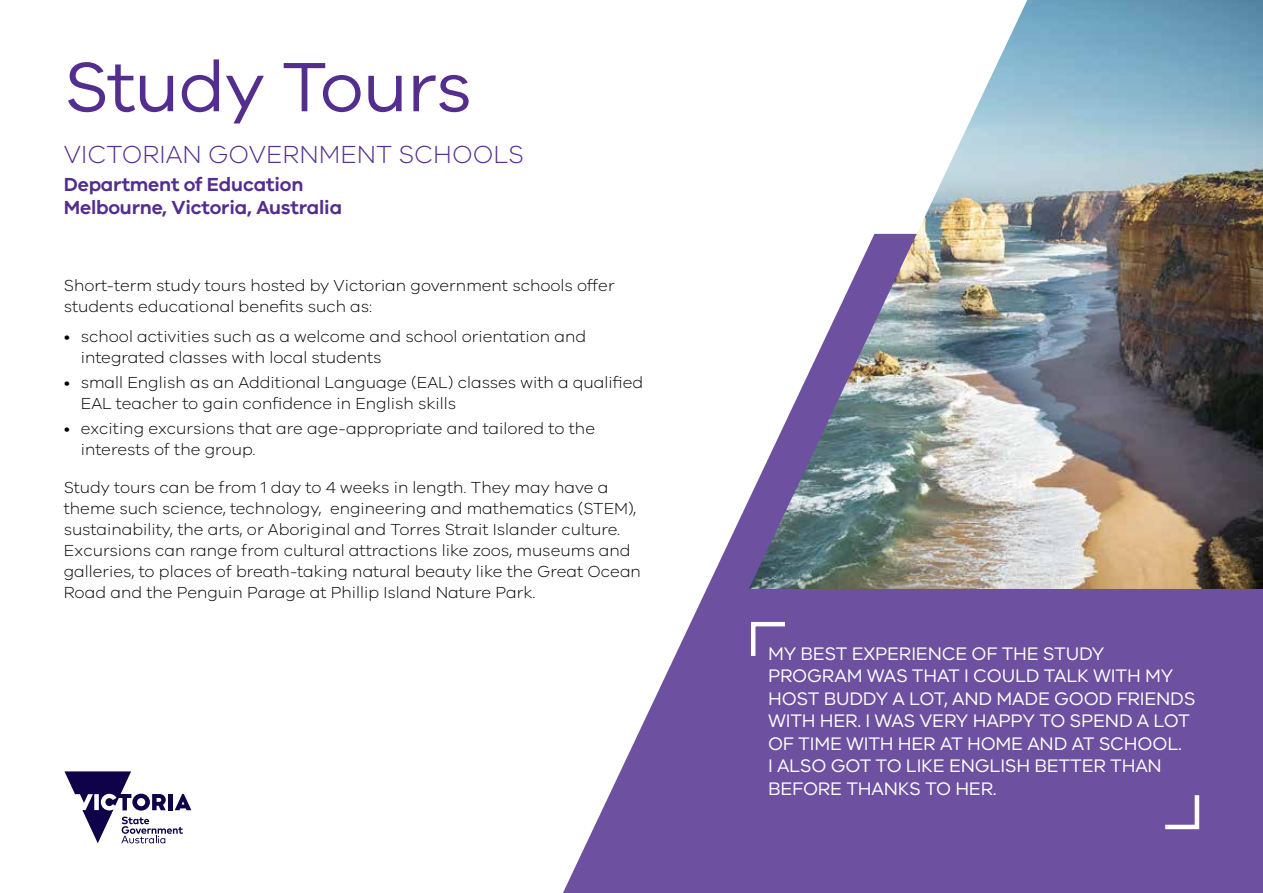
<style>
.page{position:relative;width:1263px;height:893px;background:#fff}
.page>*{position:absolute;margin:0;border:0;box-sizing:border-box;transform-origin:0 0}
.t1{font:72px "VIC";letter-spacing:-.015em;color:#542e8f}
.VGS{font:300 25.5px "VIC";color:#542e8f}
.DOE{font:600 19.5px/23.4px "VIC";letter-spacing:-.01em;color:#542e8f}
.Pull_quote{font:18.75px/22.5px "VIC";letter-spacing:-.01em;color:#fff}
.Body_text{font:300 16.5px/21px "VIC";color:#000}
</style>
<div class="page">
<svg style="left:563px;top:499px;width:700px;height:394px;fill:#6d509f"></svg>
<svg style="left:749px;top:620px;width:40px;height:40px"></svg>
<svg style="left:1161px;top:791px;width:40px;height:40px"></svg>
<img style="left:749px;top:0;width:514px;height:589px">
<svg style="left:64px;top:771px;width:127px;height:72px"></svg>
<p class="t1" style="left:64px;top:44px;width:410px">Study Tours</p>
<p class="VGS" style="left:64px;top:139px;width:462px">VICTORIAN GOVERNMENT SCHOOLS</p>
<p class="DOE" style="left:64px;top:172px;width:280px">Department of Education<br>Melbourne, Victoria, Australia</p>
<p class="Body_text" style="left:64px;top:275px;width:552px">Short-term study tours hosted by Victorian government schools offer students educational benefits such as:</p>
<p class="Body_text" style="left:81px;top:325px;width:507px;text-indent:-17px">• school activities such as a welcome and school orientation and integrated classes with local students</p>
<p class="Body_text" style="left:81px;top:372px;width:564px;text-indent:-17px">• small English as an Additional Language (EAL) classes with a qualified<br>EAL teacher to gain confidence in English skills</p>
<p class="Body_text" style="left:81px;top:418px;width:516px;text-indent:-17px">• exciting excursions that are age-appropriate and tailored to the interests of the group.</p>
<p class="Body_text" style="left:64px;top:477px;width:579px">Study tours can be from 1 day to 4 weeks in length. They may have a theme such science, technology, engineering and mathematics (STEM), sustainability, the arts, or Aboriginal and Torres Strait Islander culture.<br>Excursions can range from cultural attractions like zoos, museums and galleries, to places of breath-taking natural beauty like the Great Ocean Road and the Penguin Parage at Phillip Island Nature Park.</p>
<p class="Pull_quote" style="left:768px;top:642px;width:429px">MY BEST EXPERIENCE OF THE STUDY PROGRAM WAS THAT I COULD TALK WITH MY HOST BUDDY A LOT, AND MADE GOOD FRIENDS WITH HER. I WAS VERY HAPPY TO SPEND A LOT OF TIME WITH HER AT HOME AND AT SCHOOL.<br>I ALSO GOT TO LIKE ENGLISH BETTER THAN BEFORE THANKS TO HER.</p>
</div>
